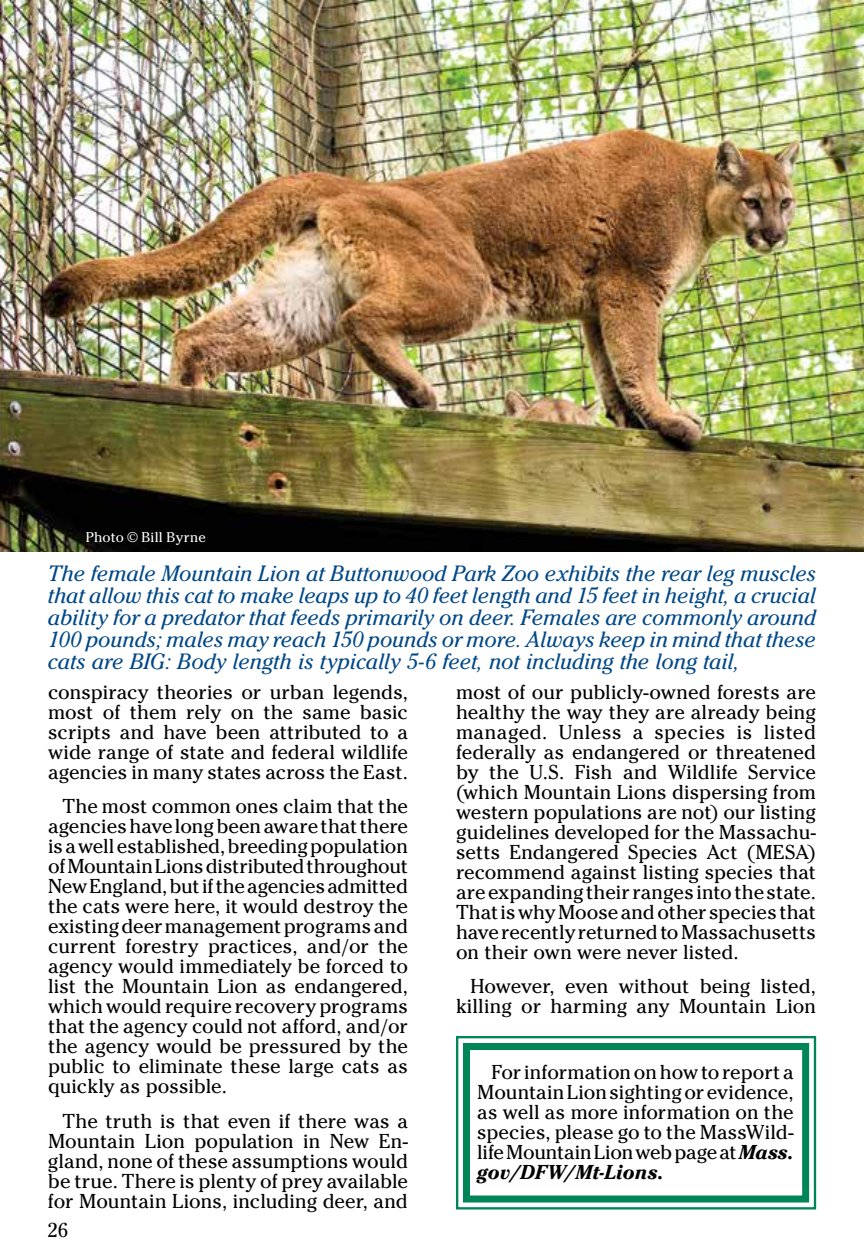
<style>
.page{position:relative;width:864px;height:1260px;background:#fff}
.page>*{position:absolute;margin:0;border:0;box-sizing:border-box;transform-origin:0 0}
.t1{font:italic 22px/22px "Cheltenham";letter-spacing:-.005em;color:#004887;text-align:justify}
.t2{font:20px/20px "Cheltenham";color:#000;text-align:justify}
.t3{font:14px "Cheltenham";letter-spacing:.015em;color:#fff}
.s1{font-weight:700;font-style:italic}
</style>
<div class="page">
<img style="left:0;top:0;width:864px;height:551px">
<svg style="left:456px;top:1036px;width:361px;height:174px"></svg>
<div style="left:463px;top:1043px;width:346px;height:160px;border:7px solid #008559"></div>
<p class="t3" style="left:86px;top:529px;width:121px">Photo © Bill Byrne</p>
<p class="t1" style="left:48px;top:562px;width:770px">The female Mountain Lion at Buttonwood Park Zoo exhibits the rear leg muscles that allow this cat to make leaps up to 40 feet length and 15 feet in height, a crucial ability for a predator that feeds primarily on deer. Females are commonly around 100 pounds; males may reach 150 pounds or more. Always keep in mind that these cats are BIG: Body length is typically 5-6 feet, not including the long tail,</p>
<p class="t2" style="left:48px;top:682px;width:362px">conspiracy theories or urban legends, most of them rely on the same basic scripts and have been attributed to a wide range of state and federal wildlife agencies in many states across the East.</p>
<p class="t2" style="left:48px;top:797px;width:362px;text-indent:14px">The most common ones claim that the agencies have long been aware that there is a well established, breeding population of Mountain Lions distributed throughout New England, but if the agencies admitted the cats were here, it would destroy the existing deer management programs and current forestry practices, and/or the agency would immediately be forced to list the Mountain Lion as endangered, which would require recovery programs that the agency could not afford, and/or the agency would be pressured by the public to eliminate these large cats as quickly as possible.</p>
<p class="t2" style="left:48px;top:1111px;width:362px;text-indent:14px">The truth is that even if there was a Mountain Lion population in New En&shy;gland, none of these assumptions would be true. There is plenty of prey available for Mountain Lions, including deer, and</p>
<p class="t2" style="left:48px;top:1220px;width:22px">26</p>
<p class="t2" style="left:456px;top:682px;width:362px">most of our publicly-owned forests are healthy the way they are already being managed. Unless a species is listed federally as endangered or threatened by the U.S. Fish and Wildlife Service (which Mountain Lions dispersing from western populations are not) our listing guidelines developed for the Massachu&shy;setts Endangered Species Act (MESA) recommend against listing species that are expanding their ranges into the state.<br>That is why Moose and other species that have recently returned to Massachusetts on their own were never listed.</p>
<p class="t2" style="left:456px;top:977px;width:362px;text-align:right">However, even without being listed, killing or harming any Mountain Lion</p>
<p class="t2" style="left:477px;top:1063px;width:318px;text-indent:14px">For information on how to report a Mountain Lion sighting or evidence, as well as more information on the species, please go to the MassWild&shy;life Mountain Lion web page at <span class="s1">Mass. gov/DFW/Mt-Lions.</span></p>
</div>
